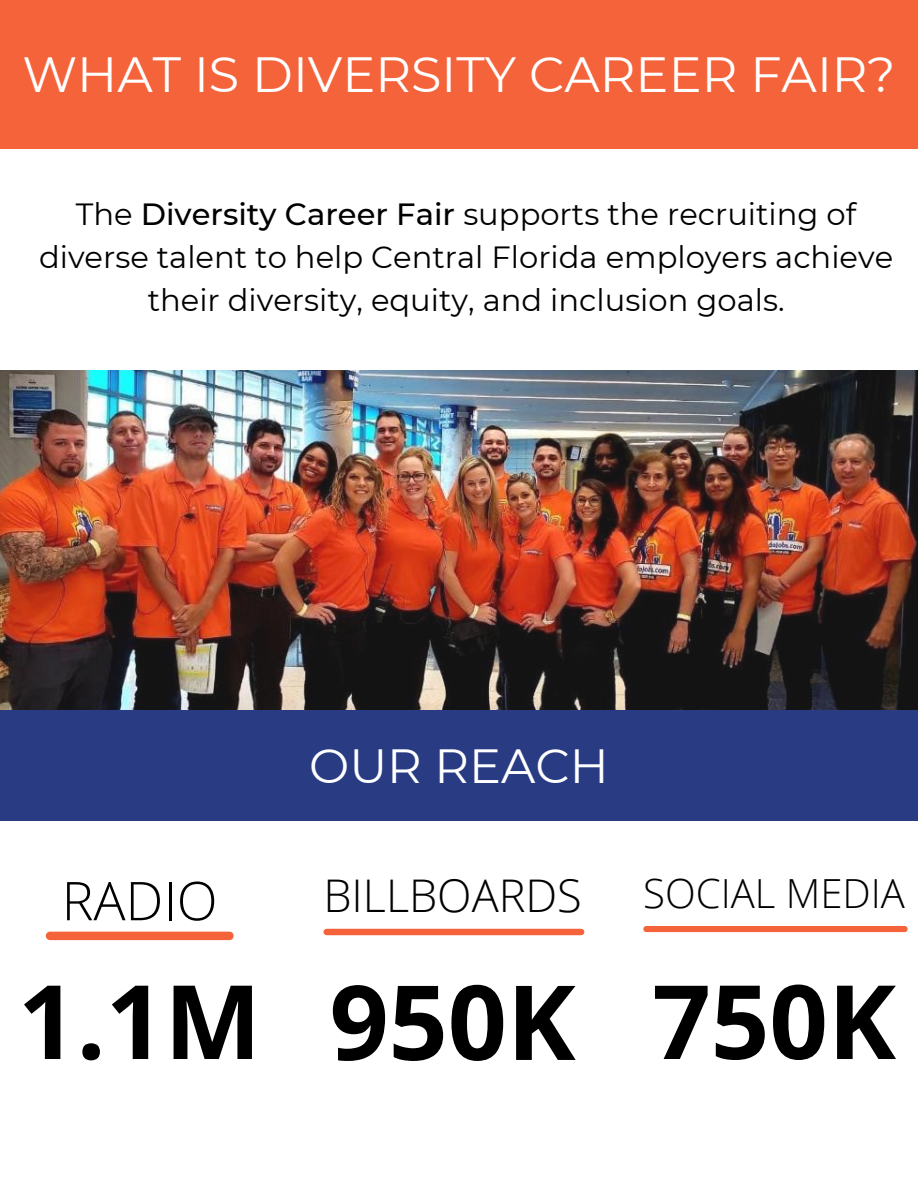
<style>
.page{position:relative;width:918px;height:1188px;background:#fff}
.page>*{position:absolute;margin:0;border:0;box-sizing:border-box;transform-origin:0 0}
.t1{font:700 103.65px "Open Sans";color:#000}
.t2{font:700 102.75px "Open Sans";color:#000}
.t3{font:300 53.4px "Open Sans";color:#000}
.t4{font:49.35px "Montserrat";color:#fff}
.t5{font:47.85px "Montserrat";color:#fff}
.t6{font:300 45px "Open Sans";color:#000}
.t7{font:300 40.2px "Open Sans";color:#000}
.t8{font:30.6px/42.8px "Montserrat";color:#000;text-align:center}
.s1{font-weight:500}
</style>
<div class="page">
<img style="left:0;top:371px;width:918px;height:340px">
<div style="left:0;top:0;width:918px;height:149px;background:#f5633b"></div>
<div style="left:0;top:711px;width:918px;height:110px;background:#283b83"></div>
<div style="left:50px;top:932px;width:180px;height:8px;background:#f5633b"></div>
<div style="left:327px;top:929px;width:254px;height:6px;background:#f5633b"></div>
<div style="left:646px;top:926px;width:259px;height:6px;background:#f5633b"></div>
<h3 class="t4" style="left:22px;top:44px;width:875px">WHAT IS DIVERSITY CAREER FAIR?</h3>
<p class="t8" style="left:39px;top:193px;width:856px">The <span class="s1">Diversity Career Fair</span> supports the recruiting of diverse talent to help Central Florida employers achieve their diversity, equity, and inclusion goals.</p>
<h3 class="t3" style="left:62px;top:863px;width:157px">RADIO</h3>
<h2 class="t2" style="left:18px;top:949px;width:245px">1.1M</h2>
<h3 class="t5" style="left:309px;top:737px;width:301px">OUR REACH</h3>
<h3 class="t6" style="left:323px;top:864px;width:260px">BILLBOARDS</h3>
<h1 class="t1" style="left:330px;top:949px;width:248px">950K</h1>
<h3 class="t7" style="left:643px;top:865px;width:263px">SOCIAL MEDIA</h3>
<h2 class="t2" style="left:652px;top:949px;width:245px">750K</h2>
</div>
